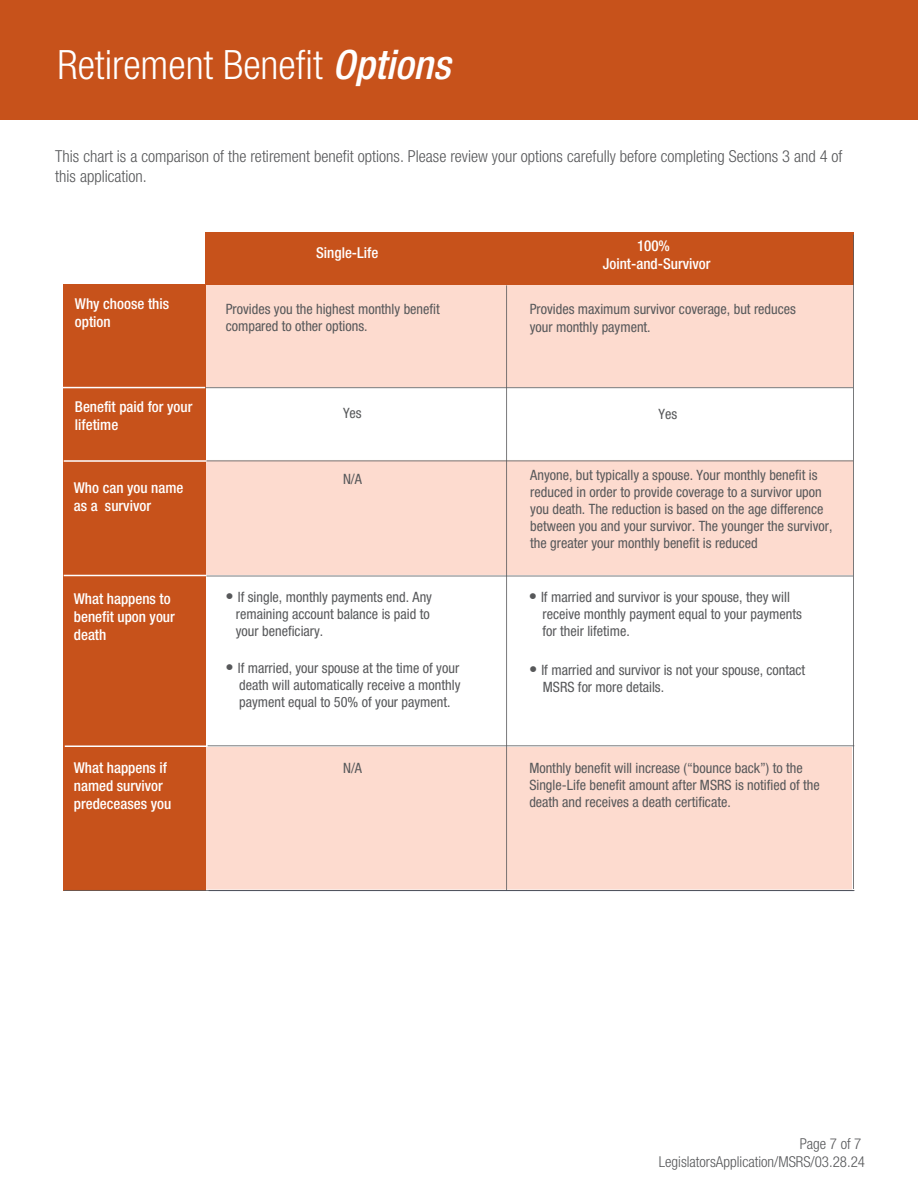
<style>
.page{position:relative;width:918px;height:1188px;background:#fff}
.page>*{position:absolute;margin:0;border:0;box-sizing:border-box;transform-origin:0 0}
.t1{font:300 condensed 40.5px "Helvetica Neue LT Std";color:#fff}
.t2{font:300 condensed 16.5px/19.8px "Helvetica Neue LT Std";color:#57585a}
.t3{font:500 condensed 15px/18px "Helvetica Neue LT Std";color:#fff}
.t4{font:300 condensed 15px "Helvetica Neue LT Std";color:#57585a}
.t5{font:condensed 14.25px/17.1px "Helvetica Neue LT Std";color:#57585a}
.s1{font-weight:500;font-style:italic}
.s2{font-size:16.5px}
</style>
<div class="page">
<div style="left:205px;top:460px;width:649px;height:116px;background:#fddbcf;border:1px solid #fff"></div>
<div style="left:204px;top:746px;width:649px;height:144px;background:#fddbcf;border:1px solid #fff"></div>
<div style="left:204px;top:284px;width:650px;height:104px;background:#fddbcf"></div>
<div style="left:205px;top:232px;width:649px;height:53px;background:#c7521b"></div>
<div style="left:63px;top:285px;width:142px;height:606px;background:#c7521b"></div>
<hr style="left:204px;top:387px;width:649px;height:1px;background:#57585a">
<hr style="left:206px;top:461px;width:647px;height:1px;background:#57585a">
<hr style="left:206px;top:576px;width:647px;height:1px;background:#57585a">
<hr style="left:853px;top:235px;width:1px;height:654px;background:#57585a">
<hr style="left:506px;top:285px;width:1px;height:606px;background:#57585a">
<hr style="left:64px;top:890px;width:791px;height:1px;background:#57585a">
<hr style="left:208px;top:745px;width:646px;height:1px;background:#57585a">
<hr style="left:63px;top:387px;width:142px;height:1px;background:#fff">
<hr style="left:64px;top:460px;width:142px;height:2px;background:#fff">
<hr style="left:64px;top:575px;width:142px;height:1px;background:#fff">
<hr style="left:65px;top:746px;width:142px;height:1px;background:#fff">
<div style="left:0;top:0;width:918px;height:120px;background:#c7521b"></div>
<p class="t1" style="left:57px;top:41px;width:394px">Retirement Benefit <span class="s1">Options</span></p>
<p class="t2" style="left:55px;top:146px;width:789px">This chart is a comparison of the retirement benefit options. Please review your options carefully before completing Sections 3 and 4 of this application.</p>
<p class="t3" style="left:75px;top:294px;width:96px">Why choose this option</p>
<p class="t3" style="left:75px;top:398px;width:119px">Benefit paid for your lifetime</p>
<p class="t3" style="left:74px;top:479px;width:111px">Who can you name as a survivor</p>
<p class="t3" style="left:74px;top:590px;width:103px">What happens to benefit upon your death</p>
<p class="t3" style="left:74px;top:759px;width:99px">What happens if named survivor predeceases you</p>
<p class="t3" style="left:316px;top:244px;width:64px">Single-Life</p>
<p class="t5" style="left:226px;top:301px;width:216px">Provides you the highest monthly benefit compared to other options.</p>
<p class="t5" style="left:343px;top:404px;width:20px">Yes</p>
<p class="t3" style="left:637px;top:237px;width:34px">100%</p>
<p class="t3" style="left:603px;top:255px;width:109px">Joint-and-Survivor</p>
<p class="t5" style="left:530px;top:301px;width:268px">Provides maximum survivor coverage, but reduces</p>
<p class="t5" style="left:530px;top:318px;width:122px">your monthly payment.</p>
<p class="t5" style="left:659px;top:406px;width:20px">Yes</p>
<p class="t5" style="left:343px;top:470px;width:21px">N/A</p>
<p class="t5" style="left:530px;top:466px;width:304px">Anyone, but typically a spouse. Your monthly benefit is reduced in order to provide coverage to a survivor upon you death. The reduction is based on the age difference between you and your survivor. The younger the survivor, the greater your monthly benefit is reduced</p>
<p class="t5" style="left:226px;top:588px;width:208px"><span class="s2">•</span> If single, monthly payments end. Any</p>
<p class="t5" style="left:236px;top:605px;width:195px">remaining account balance is paid to your beneficiary.</p>
<p class="t5" style="left:226px;top:659px;width:235px"><span class="s2">•</span> If married, your spouse at the time of your</p>
<p class="t5" style="left:239px;top:676px;width:223px">death will automatically receive a monthly payment equal to 50% of your payment.</p>
<p class="t5" style="left:543px;top:588px;width:261px;text-indent:-14px"><span class="s2">•</span> If married and survivor is your spouse, they will receive monthly payment equal to your payments for their lifetime.</p>
<p class="t5" style="left:543px;top:661px;width:264px;text-indent:-14px"><span class="s2">•</span> If married and survivor is not your spouse, contact<br>MSRS for more details.</p>
<p class="t5" style="left:343px;top:759px;width:21px">N/A</p>
<p class="t5" style="left:529px;top:759px;width:292px">Monthly benefit will increase (“bounce back”) to the<br>Single-Life benefit amount after MSRS is notified of the death and receives a death certificate.</p>
<p class="t4" style="left:800px;top:1135px;width:63px">Page 7 of 7</p>
<p class="t4" style="left:659px;top:1153px;width:208px">LegislatorsApplication/MSRS/03.28.24</p>
</div>
